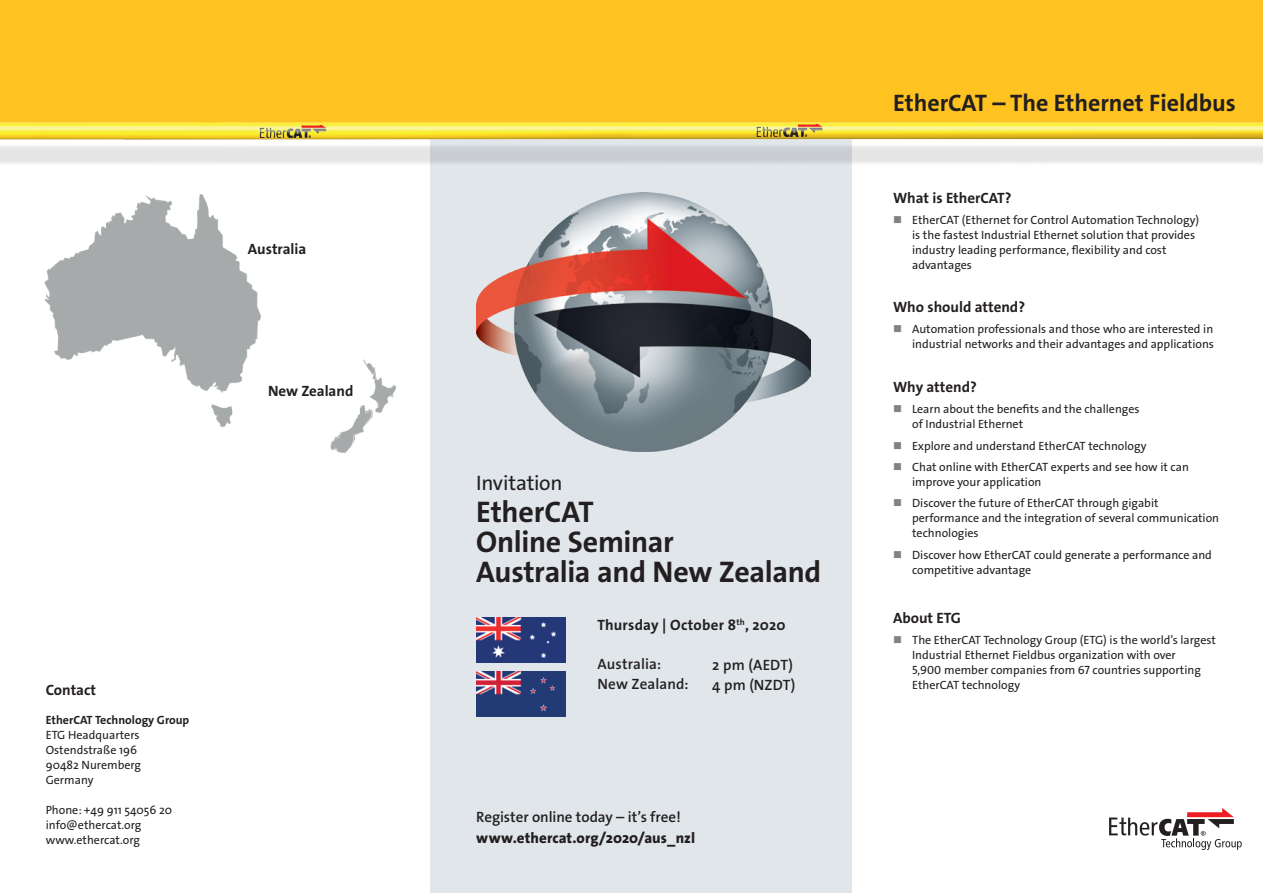
<style>
.page{position:relative;width:1263px;height:893px;background:#fff}
.page>*{position:absolute;margin:0;border:0;box-sizing:border-box;transform-origin:0 0}
.t1{font:700 30px/30px "The Sans Os F";letter-spacing:-.015em;color:#231f20}
.t2{font:700 24px "The Sans Os F";color:#231f20}
.t3{font:21px "The Sans Os F";letter-spacing:-.01em;color:#231f20}
.t4{font:700 15px "The Sans Os F";color:#231f20}
.t5{font:600 15px/19.5px "The Sans Os F";color:#231f20}
.t6{font:800 15px "The Sans Os F";letter-spacing:.005em;color:#231f20}
.t7{font:12px/15px "The Sans Os F";color:#231f20}
.t8{font:700 12px "The Sans Os F";color:#231f20}
.s1{color:#808285}
</style>
<div class="page">
<div style="left:430px;top:138px;width:421px;height:754px;background:#e1e6ea"></div>
<div style="left:825px;top:0;width:438px;height:138px;background:#fec221"></div>
<div style="left:0;top:0;width:412px;height:138px;background:#fec221"></div>
<div style="left:412px;top:0;width:426px;height:138px;background:#fec221"></div>
<img style="left:0;top:122px;width:1263px;height:71px">
<img style="left:476px;top:617px;width:90px;height:45px">
<svg style="left:1109px;top:808px;width:133px;height:42px"></svg>
<img style="left:39px;top:190px;width:362px;height:263px">
<img style="left:476px;top:193px;width:334px;height:258px">
<img style="left:240px;top:122px;width:100px;height:24px">
<img style="left:737px;top:122px;width:99px;height:23px">
<img style="left:476px;top:671px;width:90px;height:45px">
<p class="t4" style="left:248px;top:239px;width:60px">Australia</p>
<p class="t4" style="left:268px;top:381px;width:87px">New Zealand</p>
<p class="t4" style="left:46px;top:680px;width:52px">Contact</p>
<p class="t8" style="left:46px;top:712px;width:145px">EtherCAT Technology Group</p>
<p class="t7" style="left:46px;top:728px;width:97px">ETG Headquarters<br>Ostendstraße 196<br>90482 Nuremberg<br>Germany</p>
<p class="t7" style="left:46px;top:803px;width:128px">Phone: +49 911 54056 20 info@ethercat.org www.ethercat.org</p>
<h3 class="t3" style="left:476px;top:469px;width:88px">Invitation</h3>
<h1 class="t1" style="left:476px;top:497px;width:347px">EtherCAT<br>Online Seminar<br>Australia and New Zealand</h1>
<p class="t4" style="left:597px;top:615px;width:190px">Thursday | October 8<sup>th</sup>, 2020</p>
<p class="t5" style="left:597px;top:654px;width:93px">Australia:<br>New Zealand:</p>
<p class="t5" style="left:712px;top:655px;width:85px">2 pm (AEDT)<br>4 pm (NZDT)</p>
<p class="t5" style="left:476px;top:807px;width:206px">Register online today – it’s free!</p>
<p class="t6" style="left:476px;top:828px;width:220px">www.ethercat.org/2020/aus_nzl</p>
<h2 class="t2" style="left:893px;top:87px;width:344px">EtherCAT – The Ethernet Fieldbus</h2>
<p class="t4" style="left:893px;top:188px;width:120px">What is EtherCAT?</p>
<p class="t7" style="left:912px;top:213px;width:288px;text-indent:-19px"><span class="s1">■</span> EtherCAT (Ethernet for Control Automation Technology) is the fastest Industrial Ethernet solution that provides industry leading performance, flexibility and cost advantages</p>
<p class="t4" style="left:893px;top:297px;width:134px">Who should attend?</p>
<p class="t7" style="left:893px;top:322px;width:322px;text-align:right"><span class="s1">■</span> Automation professionals and those who are interested in industrial networks and their advantages and applications</p>
<p class="t4" style="left:893px;top:377px;width:85px">Why attend?</p>
<p class="t7" style="left:912px;top:402px;width:229px;text-indent:-19px"><span class="s1">■</span> Learn about the benefits and the challenges of Industrial Ethernet</p>
<p class="t7" style="left:893px;top:438px;width:255px"><span class="s1">■</span> Explore and understand EtherCAT technology</p>
<p class="t7" style="left:912px;top:460px;width:278px;text-indent:-19px"><span class="s1">■</span> Chat online with EtherCAT experts and see how it can improve your application</p>
<p class="t7" style="left:912px;top:496px;width:308px;text-indent:-19px"><span class="s1">■</span> Discover the future of EtherCAT through gigabit performance and the integration of several communication technologies</p>
<p class="t7" style="left:912px;top:547px;width:301px;text-indent:-19px"><span class="s1">■</span> Discover how EtherCAT could generate a performance and competitive advantage</p>
<p class="t4" style="left:893px;top:608px;width:69px">About ETG</p>
<p class="t7" style="left:912px;top:633px;width:305px;text-indent:-19px"><span class="s1">■</span> The EtherCAT Technology Group (ETG) is the world’s largest Industrial Ethernet Fieldbus organization with over<br>5,900 member companies from 67 countries supporting EtherCAT technology</p>
</div>
